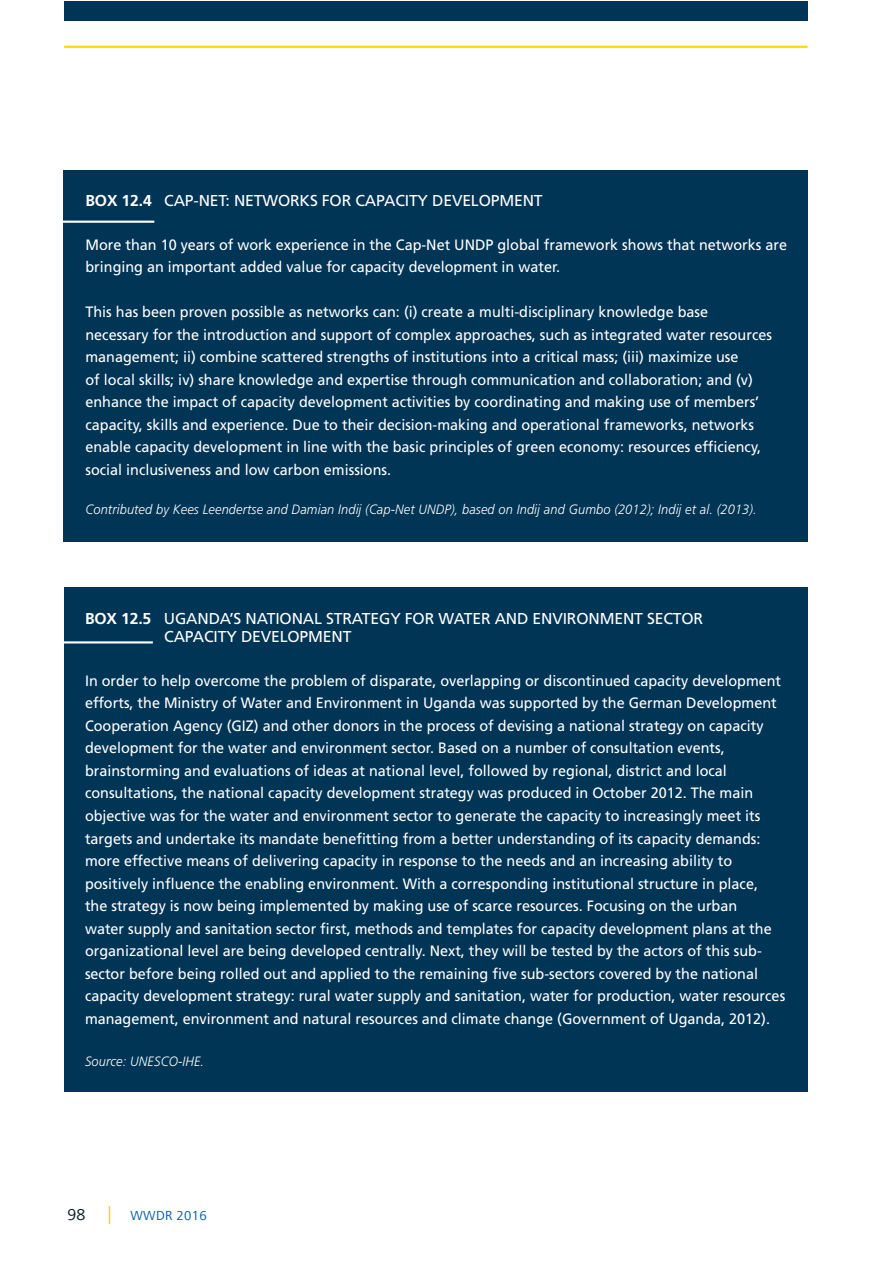
<style>
.page{position:relative;width:893px;height:1263px;background:#fff}
.page>*{position:absolute;margin:0;border:0;box-sizing:border-box;transform-origin:0 0}
.t1{font:16.5px "Frutiger Next LT";color:#0c1d28}
.t2{font:15.75px/18px "Frutiger LT Std";letter-spacing:-.01em;color:#fff}
.t3{font:15px/22.5px "Frutiger LT Std";color:#fff;scale:.96 1}
.t4{font:italic 300 13.5px "Frutiger LT Std";letter-spacing:.01em;color:#fff;scale:.95 1}
.t5{font:13.5px "Frutiger Next LT";letter-spacing:.02em;color:#045da9}
.s1{font-weight:700}
</style>
<div class="page">
<div style="left:65px;top:587px;width:743px;height:504px;background:#003556"></div>
<hr style="left:47px;top:641px;width:106px;height:2px;background:#fff">
<div style="left:63px;top:171px;width:745px;height:371px;background:#003556"></div>
<hr style="left:48px;top:221px;width:106px;height:2px;background:#fff">
<svg style="left:109px;top:1206px;width:1px;height:18px"></svg>
<hr style="left:65px;top:46px;width:742px;height:2px;background:#ffd600">
<div style="left:65px;top:1px;width:743px;height:20px;background:#003556"></div>
<p class="t2" style="left:85px;top:192px;width:459px"><span class="s1">BOX 12.4</span> CAP-NET: NETWORKS FOR CAPACITY DEVELOPMENT</p>
<p class="t3" style="left:85px;top:233px;width:732px">More than 10 years of work experience in the Cap-Net UNDP global framework shows that networks are bringing an important added value for capacity development in water.</p>
<p class="t3" style="left:85px;top:301px;width:717px">This has been proven possible as networks can: (i) create a multi-disciplinary knowledge base necessary for the introduction and support of complex approaches, such as integrated water resources management; ii) combine scattered strengths of institutions into a critical mass; (iii) maximize use<br>of local skills; iv) share knowledge and expertise through communication and collaboration; and (v) enhance the impact of capacity development activities by coordinating and making use of members’ capacity, skills and experience. Due to their decision-making and operational frameworks, networks enable capacity development in line with the basic principles of green economy: resources efficiency, social inclusiveness and low carbon emissions.</p>
<p class="t4" style="left:85px;top:501px;width:708px">Contributed by Kees Leendertse and Damian Indij (Cap-Net UNDP), based on Indij and Gumbo (2012); Indij et al. (2013).</p>
<p class="t2" style="left:164px;top:610px;width:540px;text-indent:-79px"><span class="s1">BOX 12.5</span> UGANDA’S NATIONAL STRATEGY FOR WATER AND ENVIRONMENT SECTOR<br>CAPACITY DEVELOPMENT</p>
<p class="t3" style="left:85px;top:670px;width:731px">In order to help overcome the problem of disparate, overlapping or discontinued capacity development efforts, the Ministry of Water and Environment in Uganda was supported by the German Development Cooperation Agency (GIZ) and other donors in the process of devising a national strategy on capacity development for the water and environment sector. Based on a number of consultation events, brainstorming and evaluations of ideas at national level, followed by regional, district and local consultations, the national capacity development strategy was produced in October 2012. The main objective was for the water and environment sector to generate the capacity to increasingly meet its targets and undertake its mandate benefitting from a better understanding of its capacity demands: more effective means of delivering capacity in response to the needs and an increasing ability to positively influence the enabling environment. With a corresponding institutional structure in place,<br>the strategy is now being implemented by making use of scarce resources. Focusing on the urban<br>water supply and sanitation sector first, methods and templates for capacity development plans at the organizational level are being developed centrally. Next, they will be tested by the actors of this sub&shy;sector before being rolled out and applied to the remaining five sub-sectors covered by the national capacity development strategy: rural water supply and sanitation, water for production, water resources management, environment and natural resources and climate change (Government of Uganda, 2012).</p>
<p class="t4" style="left:85px;top:1053px;width:127px">Source: UNESCO-IHE.</p>
<p class="t1" style="left:68px;top:1206px;width:19px">98</p>
<p class="t5" style="left:131px;top:1208px;width:78px">WWDR 2016</p>
</div>
